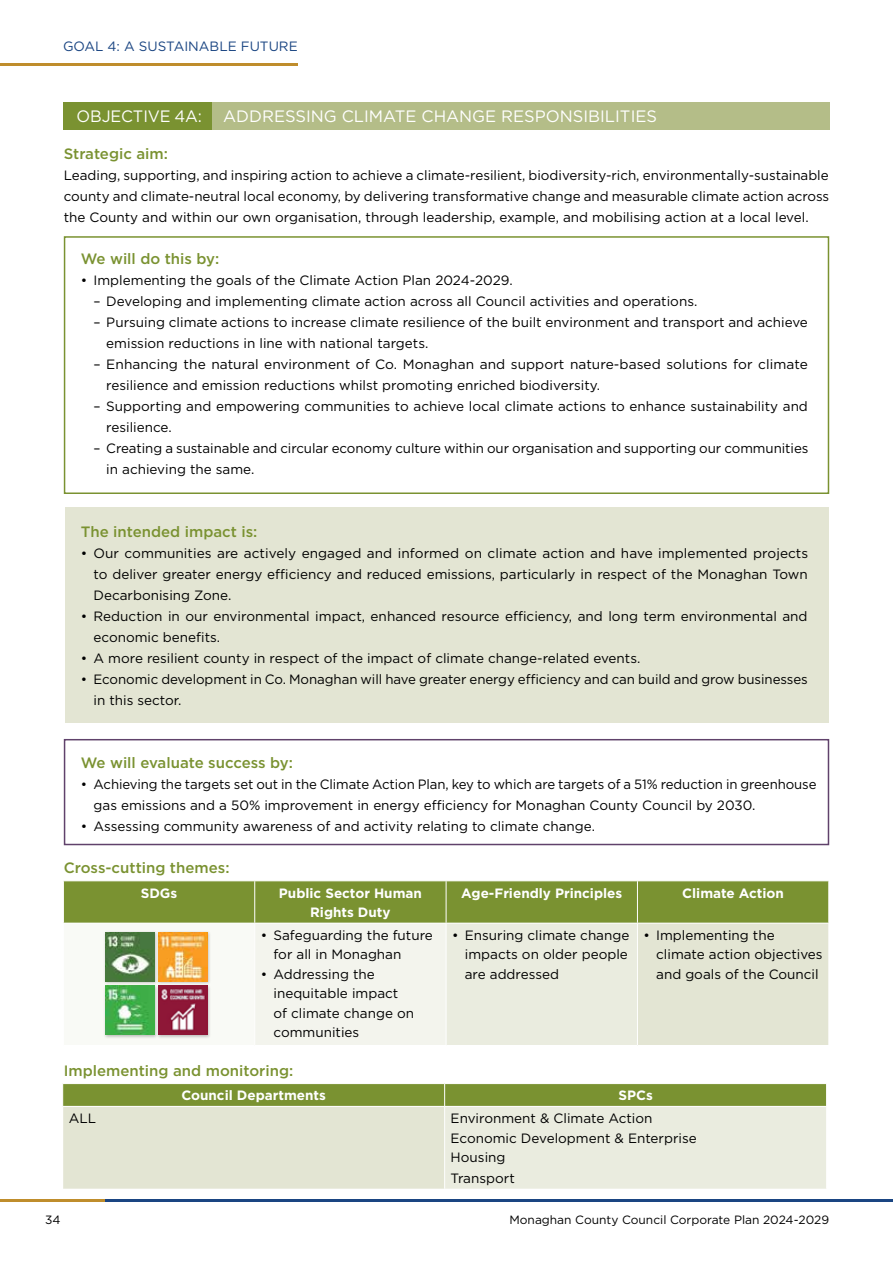
<style>
.page{position:relative;width:893px;height:1263px;background:#fff}
.page>*{position:absolute;margin:0;border:0;box-sizing:border-box;transform-origin:0 0}
.t1{font:16.5px "Gotham";color:#fff}
.t2{font:500 15px "Gotham";color:#7a9231}
.t3{font:13.5px/21px "Gotham";color:#000}
.t4{font:700 13.5px/19.5px "Gotham";color:#fff;text-align:center}
.t5{font:13.5px "Gotham";color:#1a4582}
.t6{font:12px "Gotham";color:#000}
</style>
<div class="page">
<hr style="left:0;top:1199px;width:106px;height:2px;background:#bf8d2c">
<hr style="left:106px;top:1199px;width:787px;height:2px;background:#1a4582">
<div style="left:65px;top:507px;width:763px;height:216px;background:#e3e5d3"></div>
<hr style="left:0;top:63px;width:297px;height:2px;background:#bf8d2c">
<div style="left:212px;top:102px;width:617px;height:28px;background:#b4bd88"></div>
<div style="left:64px;top:102px;width:148px;height:28px;background:#7a9231"></div>
<div style="left:64px;top:881px;width:764px;height:42px;background:#7a9231"></div>
<div style="left:63px;top:923px;width:192px;height:122px;background:#f9faf6"></div>
<div style="left:255px;top:923px;width:191px;height:122px;background:#f3f4ed"></div>
<div style="left:446px;top:923px;width:191px;height:122px;background:#eaecdf"></div>
<div style="left:637px;top:923px;width:192px;height:122px;background:#e3e5d3"></div>
<hr style="left:254px;top:881px;width:1px;height:42px;background:#fff">
<hr style="left:446px;top:881px;width:1px;height:42px;background:#fff">
<hr style="left:637px;top:881px;width:1px;height:42px;background:#fff">
<hr style="left:63px;top:923px;width:192px;height:1px;background:#fff">
<hr style="left:63px;top:923px;width:1px;height:122px;background:#fff">
<hr style="left:255px;top:923px;width:191px;height:1px;background:#fff">
<hr style="left:254px;top:923px;width:1px;height:122px;background:#fff">
<hr style="left:446px;top:923px;width:191px;height:1px;background:#fff">
<hr style="left:446px;top:923px;width:1px;height:122px;background:#fff">
<hr style="left:637px;top:923px;width:192px;height:1px;background:#fff">
<hr style="left:637px;top:923px;width:1px;height:122px;background:#fff">
<hr style="left:828px;top:923px;width:1px;height:122px;background:#fff">
<div style="left:63px;top:1106px;width:382px;height:83px;background:#e3e5d3"></div>
<div style="left:445px;top:1106px;width:382px;height:83px;background:#eaecdf"></div>
<svg style="left:62px;top:1083px;width:765px;height:23px;background:#81973c"></svg>
<hr style="left:62px;top:1106px;width:383px;height:1px;background:#fff">
<hr style="left:445px;top:1106px;width:382px;height:1px;background:#fff">
<hr style="left:444px;top:1107px;width:1px;height:82px;background:#fff">
<hr style="left:826px;top:1107px;width:1px;height:82px;background:#fff">
<div style="left:104px;top:930px;width:55px;height:55px;background:#000;opacity:.25"></div>
<img style="left:106px;top:932px;width:49px;height:49px">
<div style="left:156px;top:930px;width:56px;height:55px;background:#000;opacity:.25"></div>
<img style="left:159px;top:932px;width:48px;height:49px">
<div style="left:104px;top:984px;width:55px;height:55px;background:#000;opacity:.25"></div>
<img style="left:106px;top:986px;width:49px;height:49px">
<div style="left:156px;top:984px;width:56px;height:55px;background:#000;opacity:.25"></div>
<img style="left:159px;top:986px;width:48px;height:49px">
<div style="left:64px;top:236px;width:765px;height:258px;border:2px solid #7a9231"></div>
<div style="left:64px;top:739px;width:765px;height:106px;border:2px solid #60426b"></div>
<p class="t5" style="left:63px;top:37px;width:236px">GOAL 4: A SUSTAINABLE FUTURE</p>
<p class="t1" style="left:77px;top:106px;width:127px">OBJECTIVE 4A:</p>
<p class="t1" style="left:223px;top:106px;width:435px">ADDRESSING CLIMATE CHANGE RESPONSIBILITIES</p>
<p class="t2" style="left:64px;top:144px;width:106px">Strategic aim:</p>
<p class="t3" style="left:64px;top:164px;width:767px;text-align:justify">Leading, supporting, and inspiring action to achieve a climate-resilient, biodiversity-rich, environmentally-sustainable county and climate-neutral local economy, by delivering transformative change and measurable climate action across the County and within our own organisation, through leadership, example, and mobilising action at a local level.</p>
<p class="t2" style="left:81px;top:249px;width:140px">We will do this by:</p>
<p class="t3" style="left:81px;top:269px;width:434px">• Implementing the goals of the Climate Action Plan 2024-2029.</p>
<p class="t3" style="left:94px;top:290px;width:605px">– Developing and implementing climate action across all Council activities and operations.</p>
<p class="t3" style="left:106px;top:311px;width:703px;text-indent:-13px">– Pursuing climate actions to increase climate resilience of the built environment and transport and achieve emission reductions in line with national targets.</p>
<p class="t3" style="left:106px;top:353px;width:703px;text-indent:-13px">– Enhancing the natural environment of Co. Monaghan and support nature-based solutions for climate resilience and emission reductions whilst promoting enriched biodiversity.</p>
<p class="t3" style="left:106px;top:395px;width:703px;text-indent:-13px">– Supporting and empowering communities to achieve local climate actions to enhance sustainability and resilience.</p>
<p class="t3" style="left:106px;top:437px;width:704px;text-indent:-13px">– Creating a sustainable and circular economy culture within our organisation and supporting our communities in achieving the same.</p>
<p class="t2" style="left:81px;top:522px;width:178px">The intended impact is:</p>
<p class="t3" style="left:94px;top:542px;width:716px;text-align:justify;text-indent:-13px">• Our communities are actively engaged and informed on climate action and have implemented projects to deliver greater energy efficiency and reduced emissions, particularly in respect of the Monaghan Town Decarbonising Zone.</p>
<p class="t3" style="left:94px;top:605px;width:716px;text-indent:-13px">• Reduction in our environmental impact, enhanced resource efficiency, and long term environmental and economic benefits.</p>
<p class="t3" style="left:81px;top:647px;width:561px">• A more resilient county in respect of the impact of climate change-related events.</p>
<p class="t3" style="left:94px;top:668px;width:716px;text-indent:-13px">• Economic development in Co. Monaghan will have greater energy efficiency and can build and grow businesses in this sector.</p>
<p class="t2" style="left:81px;top:753px;width:214px">We will evaluate success by:</p>
<p class="t3" style="left:94px;top:773px;width:725px;text-indent:-13px">• Achieving the targets set out in the Climate Action Plan, key to which are targets of a 51% reduction in greenhouse gas emissions and a 50% improvement in energy efficiency for Monaghan County Council by 2030.</p>
<p class="t3" style="left:81px;top:815px;width:516px">• Assessing community awareness of and activity relating to climate change.</p>
<p class="t2" style="left:64px;top:858px;width:167px">Cross-cutting themes:</p>
<p class="t4" style="left:141px;top:883px;width:38px">SDGs</p>
<p class="t4" style="left:279px;top:883px;width:145px">Public Sector Human<br>Rights Duty</p>
<p class="t4" style="left:461px;top:883px;width:163px">Age-Friendly Principles</p>
<p class="t4" style="left:682px;top:883px;width:103px">Climate Action</p>
<p class="t3" style="left:273px;top:925px;width:161px;line-height:19.5px;text-indent:-13px">• Safeguarding the future for all in Monaghan</p>
<p class="t3" style="left:273px;top:964px;width:142px;line-height:19.5px;text-indent:-13px">• Addressing the inequitable impact of climate change on communities</p>
<p class="t3" style="left:465px;top:925px;width:166px;line-height:19.5px;text-align:justify;text-indent:-13px">• Ensuring climate change impacts on older people are addressed</p>
<p class="t3" style="left:656px;top:925px;width:168px;line-height:19.5px;text-indent:-13px">• Implementing the climate action objectives and goals of the Council</p>
<p class="t2" style="left:64px;top:1061px;width:231px">Implementing and monitoring:</p>
<p class="t4" style="left:181px;top:1086px;width:146px">Council Departments</p>
<p class="t4" style="left:618px;top:1086px;width:36px">SPCs</p>
<p class="t3" style="left:69px;top:1107px;width:29px">ALL</p>
<p class="t3" style="left:451px;top:1108px;width:248px;line-height:19.5px">Environment &amp; Climate Action<br>Economic Development &amp; Enterprise<br>Housing</p>
<p class="t3" style="left:451px;top:1167px;width:66px">Transport</p>
<p class="t6" style="left:45px;top:1212px;width:17px">34</p>
<p class="t6" style="left:509px;top:1212px;width:321px">Monaghan County Council Corporate Plan 2024-2029</p>
</div>
